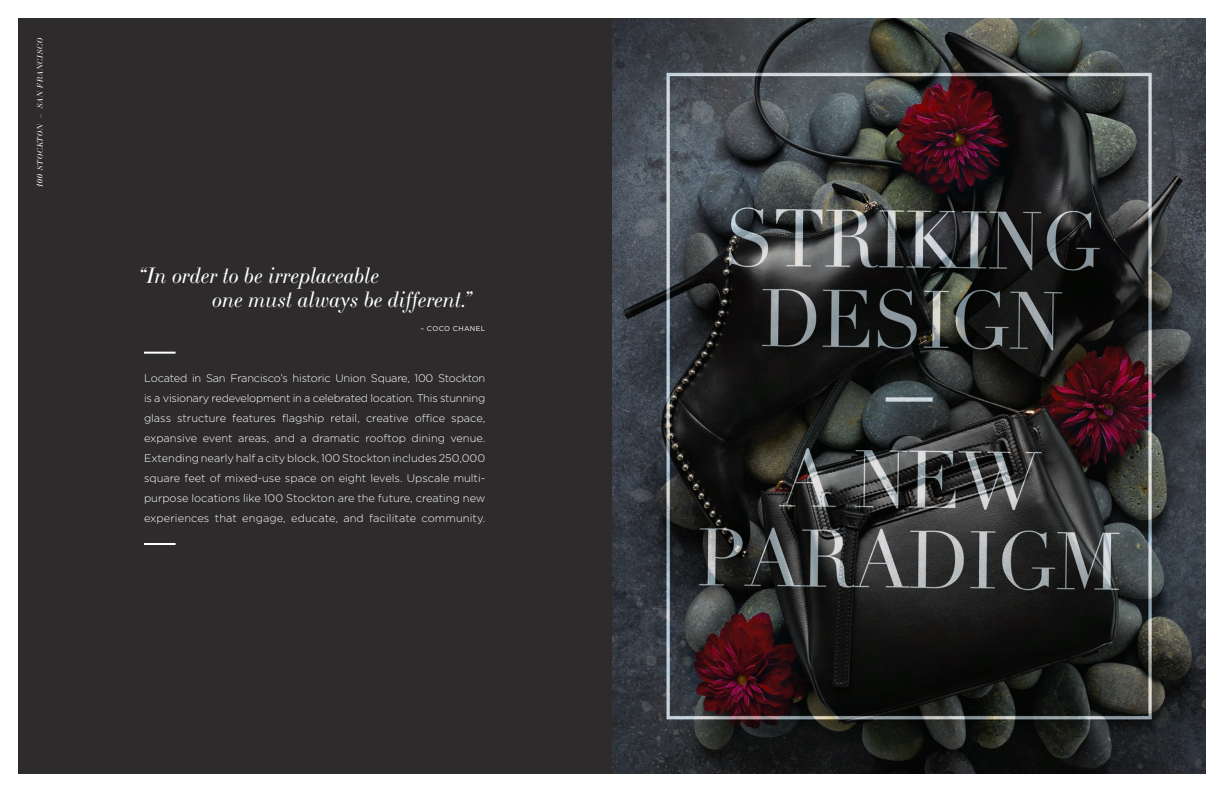
<style>
.page{position:relative;width:1224px;height:792px;background:#fff}
.page>*{position:absolute;margin:0;border:0;box-sizing:border-box;transform-origin:0 0}
.t1{font:italic 22px "LTC Bodoni 175";color:#fff}
.t2{font:300 11px/20px "Gotham";letter-spacing:.01em;color:#fff;text-align:justify}
.t3{font:italic 8px "LTC Bodoni 175";letter-spacing:.08em;color:#fff}
.t4{font:7px "Gotham";letter-spacing:.05em;color:#fff}
.s1{font-size:9px}
</style>
<div class="page">
<img style="left:612px;top:18px;width:594px;height:756px">
<div style="left:18px;top:18px;width:594px;height:756px;background:#2e2b2c"></div>
<hr style="left:144px;top:543px;width:32px;height:2px;background:#fff">
<hr style="left:144px;top:352px;width:32px;height:2px;background:#fff">
<p class="t3" style="left:36px;top:187px;width:150px;rotate:-90deg"><span class="s1">100</span> STOCKTON – SAN FRANCISCO</p>
<p class="t1" style="left:138px;top:263px;width:243px">“In order to be irreplaceable</p>
<p class="t1" style="left:213px;top:287px;width:261px">one must always be different.”</p>
<p class="t4" style="left:420px;top:324px;width:66px">– COCO CHANEL</p>
<p class="t2" style="left:144px;top:367px;width:343px">Located in San Francisco’s historic Union Square, 100 Stockton is a visionary redevelopment in a celebrated location. This stunning glass structure features flagship retail, creative office space, expansive event areas, and a dramatic rooftop dining venue.<br>Extending nearly half a city block, 100 Stockton includes 250,000 square feet of mixed-use space on eight levels. Upscale multi&shy;purpose locations like 100 Stockton are the future, creating new experiences that engage, educate, and facilitate community.</p>
</div>
